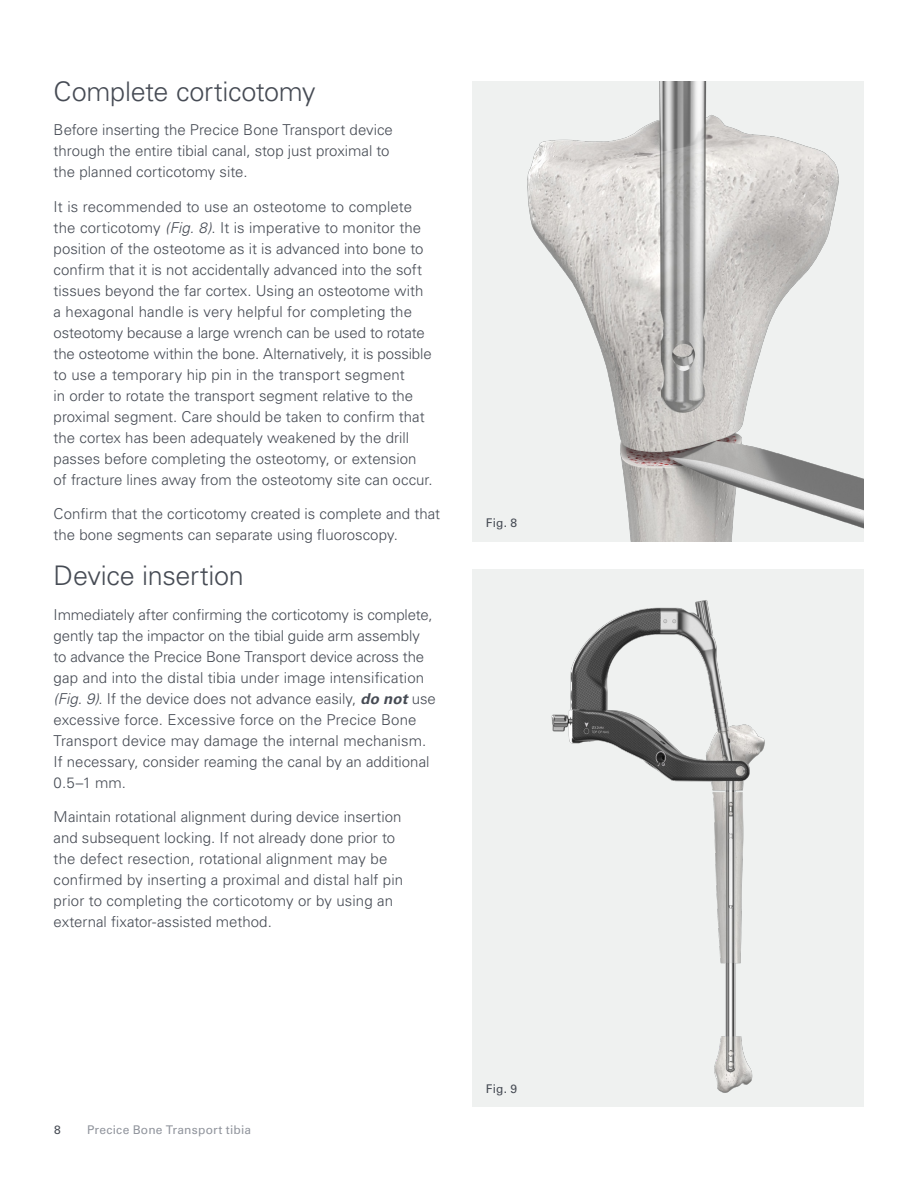
<style>
.page{position:relative;width:918px;height:1188px;background:#fff}
.page>*{position:absolute;margin:0;border:0;box-sizing:border-box;transform-origin:0 0}
.Subhead_Bold_15pt{font:300 27px "Univers LT Std";letter-spacing:-.01em;color:#464b54}
.Body_Copy_Light_10pt{font:300 15px/21px "Univers LT Std";color:#464b54}
.t1{font:12px "Univers LT Std";letter-spacing:.02em;color:#91959d}
.Body_Copy_Light_10pt-2{font:12px "Univers LT Std";letter-spacing:.015em;color:#464b54}
.s1{font-style:italic}
.s2{font-weight:700;font-style:italic}
</style>
<div class="page">
<div style="left:472px;top:81px;width:392px;height:460px;background:#eff1f0"></div>
<img style="left:527px;top:81px;width:337px;height:460px">
<div style="left:472px;top:569px;width:392px;height:538px;background:#eff1f0"></div>
<img style="left:551px;top:600px;width:214px;height:493px">
<p class="Subhead_Bold_15pt" style="left:54px;top:75px;width:264px">Complete corticotomy</p>
<p class="Body_Copy_Light_10pt" style="left:54px;top:119px;width:341px">Before inserting the Precice Bone Transport device through the entire tibial canal, stop just proximal to the planned corticotomy site.</p>
<p class="Body_Copy_Light_10pt" style="left:54px;top:196px;width:381px">It is recommended to use an osteotome to complete the corticotomy <span class="s1">(Fig. 8)</span>. It is imperative to monitor the position of the osteotome as it is advanced into bone to confirm that it is not accidentally advanced into the soft tissues beyond the far cortex. Using an osteotome with a hexagonal handle is very helpful for completing the osteotomy because a large wrench can be used to rotate the osteotome within the bone. Alternatively, it is possible to use a temporary hip pin in the transport segment<br>in order to rotate the transport segment relative to the proximal segment. Care should be taken to confirm that the cortex has been adequately weakened by the drill passes before completing the osteotomy, or extension of fracture lines away from the osteotomy site can occur.</p>
<p class="Body_Copy_Light_10pt" style="left:54px;top:503px;width:388px">Confirm that the corticotomy created is complete and that the bone segments can separate using fluoroscopy.</p>
<p class="Subhead_Bold_15pt" style="left:54px;top:559px;width:192px">Device insertion</p>
<p class="Body_Copy_Light_10pt" style="left:54px;top:604px;width:384px">Immediately after confirming the corticotomy is complete, gently tap the impactor on the tibial guide arm assembly to advance the Precice Bone Transport device across the gap and into the distal tibia under image intensification <span class="s1">(Fig. 9)</span>. If the device does not advance easily, <span class="s2">do not</span> use excessive force. Excessive force on the Precice Bone Transport device may damage the internal mechanism.<br>If necessary, consider reaming the canal by an additional 0.5–1 mm.</p>
<p class="Body_Copy_Light_10pt" style="left:54px;top:806px;width:351px">Maintain rotational alignment during device insertion and subsequent locking. If not already done prior to the defect resection, rotational alignment may be confirmed by inserting a proximal and distal half pin prior to completing the corticotomy or by using an external fixator-assisted method.</p>
<p class="Body_Copy_Light_10pt-2" style="left:486px;top:516px;width:33px">Fig. 8</p>
<p class="Body_Copy_Light_10pt-2" style="left:54px;top:1123px;width:8px">8</p>
<p class="t1" style="left:87px;top:1123px;width:166px">Precice Bone Transport tibia</p>
<p class="Body_Copy_Light_10pt-2" style="left:486px;top:1082px;width:33px">Fig. 9</p>
</div>
